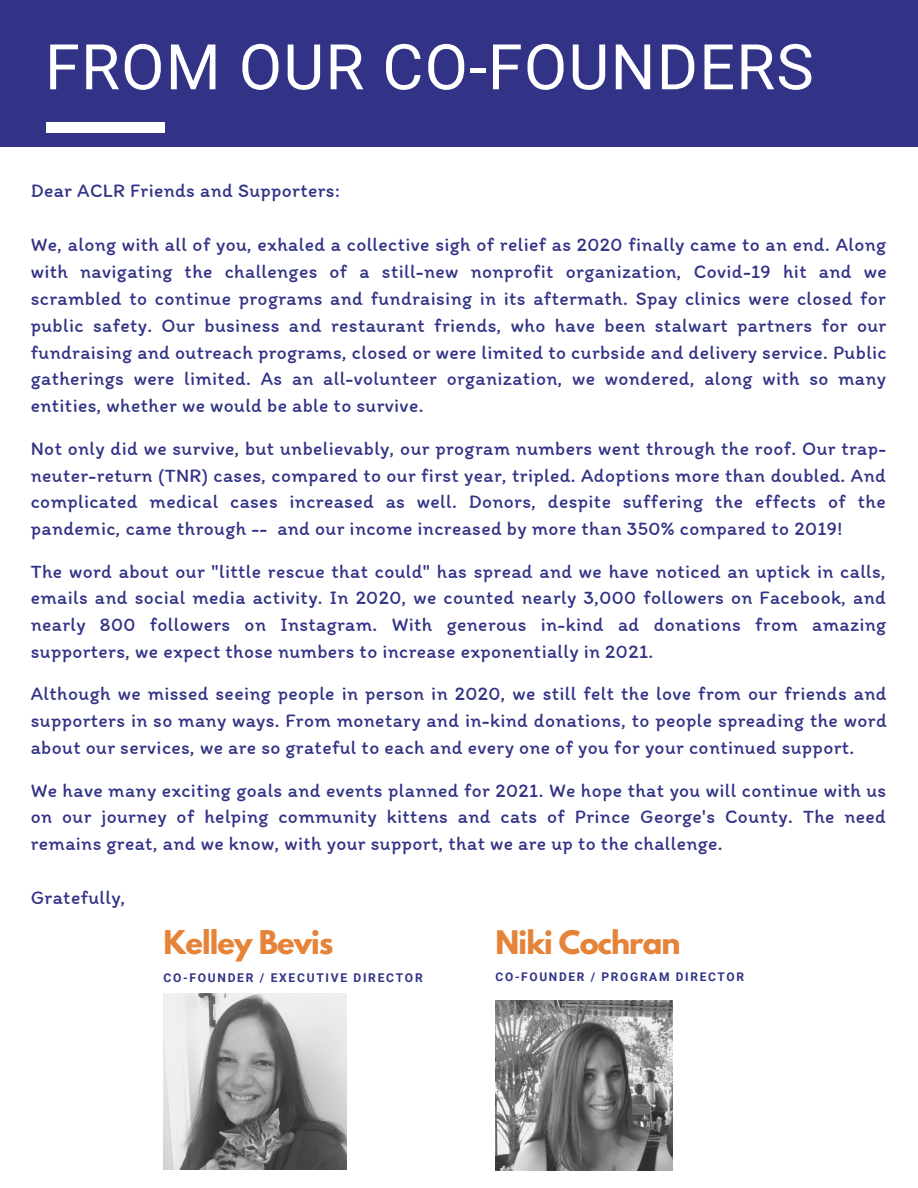
<style>
.page{position:relative;width:918px;height:1188px;background:#fff}
.page>*{position:absolute;margin:0;border:0;box-sizing:border-box;transform-origin:0 0}
.t1{font:63px "Roboto";letter-spacing:.02em;color:#fff}
.t2{font:700 28.95px "League Spartan";letter-spacing:-.03em;color:#e58338}
.t3{font:700 28.8px "League Spartan";letter-spacing:-.03em;color:#e58338}
.t4{font:19.5px/26.8px "Itim";letter-spacing:.02em;color:#323386;text-align:justify}
.t5{font:700 12.15px "Roboto";letter-spacing:.14em;color:#323386}
.t6{font:700 12px "Roboto";letter-spacing:.14em;color:#323386}
</style>
<div class="page">
<div style="left:0;top:0;width:918px;height:147px;background:#323386"></div>
<div style="left:47px;top:122px;width:118px;height:11px;background:#fff"></div>
<img style="left:163px;top:993px;width:184px;height:177px">
<img style="left:496px;top:1001px;width:176px;height:169px">
<p class="t1" style="left:45px;top:31px;width:770px">FROM OUR CO-FOUNDERS</p>
<p class="t4" style="left:31px;top:177px;width:311px">Dear ACLR Friends and Supporters:</p>
<p class="t4" style="left:31px;top:231px;width:858px">We, along with all of you, exhaled a collective sigh of relief as 2020 finally came to an end. Along with navigating the challenges of a still-new nonprofit organization, Covid-19 hit and we scrambled to continue programs and fundraising in its aftermath. Spay clinics were closed for public safety. Our business and restaurant friends, who have been stalwart partners for our fundraising and outreach programs, closed or were limited to curbside and delivery service. Public gatherings were limited. As an all-volunteer organization, we wondered, along with so many entities, whether we would be able to survive.</p>
<p class="t4" style="left:31px;top:434px;width:857px">Not only did we survive, but unbelievably, our program numbers went through the roof. Our trap&shy;neuter-return (TNR) cases, compared to our first year, tripled. Adoptions more than doubled. And complicated medical cases increased as well. Donors, despite suffering the effects of the pandemic, came through -- and our income increased by more than 350% compared to 2019!</p>
<p class="t4" style="left:31px;top:557px;width:857px">The word about our "little rescue that could" has spread and we have noticed an uptick in calls, emails and social media activity. In 2020, we counted nearly 3,000 followers on Facebook, and nearly 800 followers on Instagram. With generous in-kind ad donations from amazing supporters, we expect those numbers to increase exponentially in 2021.</p>
<p class="t4" style="left:31px;top:680px;width:858px">Although we missed seeing people in person in 2020, we still felt the love from our friends and supporters in so many ways. From monetary and in-kind donations, to people spreading the word about our services, we are so grateful to each and every one of you for your continued support.</p>
<p class="t4" style="left:31px;top:776px;width:857px">We have many exciting goals and events planned for 2021. We hope that you will continue with us on our journey of helping community kittens and cats of Prince George's County. The need remains great, and we know, with your support, that we are up to the challenge.</p>
<p class="t4" style="left:31px;top:884px;width:96px">Gratefully,</p>
<p class="t2" style="left:163px;top:928px;width:171px">Kelley Bevis</p>
<p class="t5" style="left:163px;top:970px;width:261px">CO-FOUNDER / EXECUTIVE DIRECTOR</p>
<p class="t3" style="left:496px;top:928px;width:187px">Niki Cochran</p>
<p class="t6" style="left:496px;top:970px;width:250px">CO-FOUNDER / PROGRAM DIRECTOR</p>
</div>
